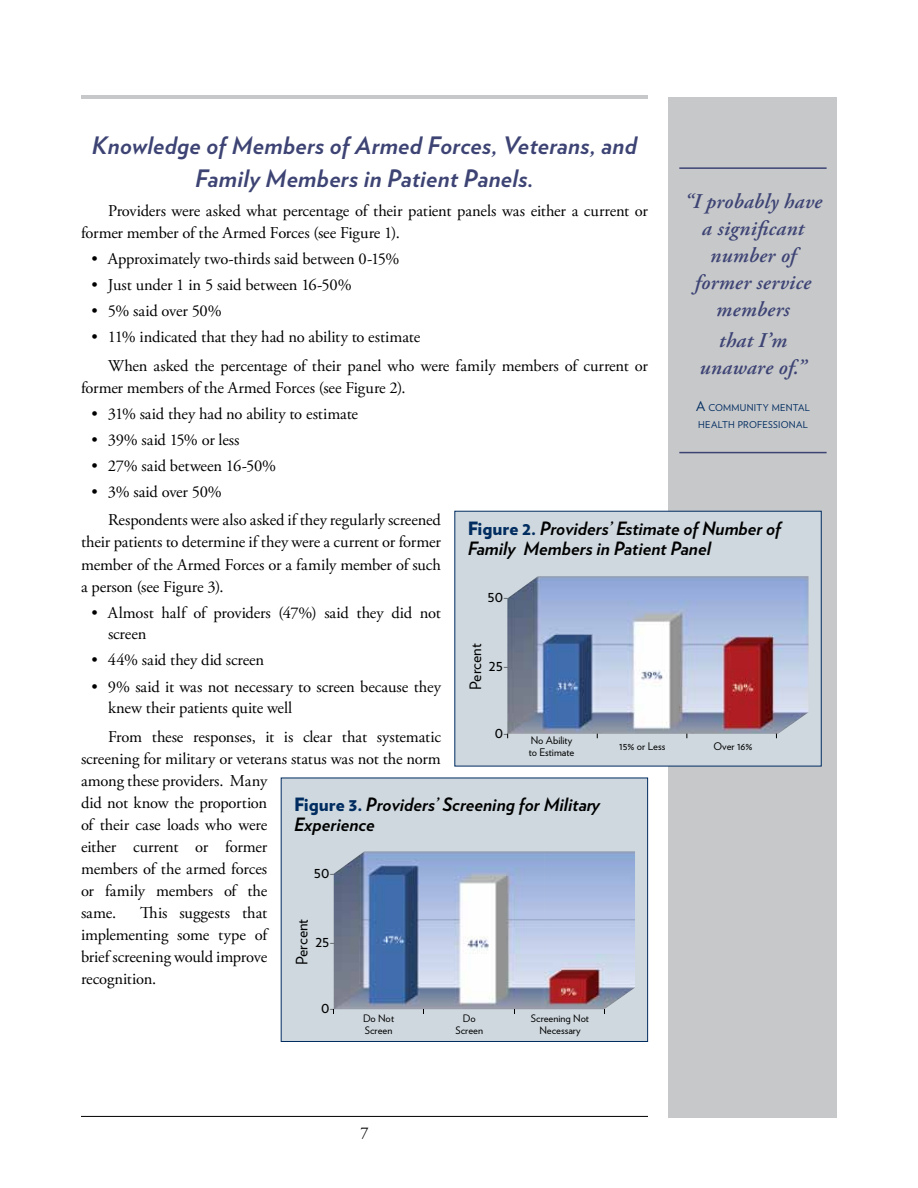
<style>
.page{position:relative;width:918px;height:1188px;background:#fff}
.page>*{position:absolute;margin:0;border:0;box-sizing:border-box;transform-origin:0 0}
.Subhead{font:italic 700 24px/33px "Verlag";letter-spacing:.01em;color:#3d4474;text-align:center}
.Pull_quote_small{font:italic 600 21px/27px "Adobe Garamond Pro";letter-spacing:.015em;color:#3d4474;text-align:center}
.t1{font:italic 700 18.3px/20.1px "Verlag";color:#000}
.Body_text{font:16.5px/22px "Adobe Garamond Pro";letter-spacing:-.01em;color:#000}
.body_text_indent_bul{font:16.5px/21.8px "Adobe Garamond Pro";letter-spacing:-.005em;color:#000}
.t2{font:15.75px "Verlag";letter-spacing:-.01em;color:#000}
.t3{font:10.5px/12.1px "Verlag";color:#000}
.t4{font:10.35px/12px "Verlag";color:#000;text-align:center}
.Quote_name{font:9.45px/16.5px "Verlag";letter-spacing:.025em;color:#002c60}
.s1{font-size:13.5px}
.s2{font-weight:900;font-style:normal;color:#002c60}
.s3{font-weight:200}
</style>
<div class="page">
<hr style="left:81px;top:1116px;width:567px;height:1px;background:#000">
<hr style="left:81px;top:95px;width:567px;height:3px;background:#c7c8ca">
<div style="left:669px;top:97px;width:168px;height:1021px;background:#c7c8ca"></div>
<hr style="left:679px;top:167px;width:148px;height:2px;background:#3d4474">
<hr style="left:679px;top:452px;width:148px;height:1px;background:#3d4474">
<div style="left:454px;top:511px;width:368px;height:255px;background:#ced8de;border:1px solid #002c60"></div>
<img style="left:507px;top:576px;width:302px;height:158px">
<div style="left:281px;top:778px;width:367px;height:264px;background:#ced8de;border:1px solid #002c60"></div>
<img style="left:334px;top:851px;width:301px;height:158px">
<p class="Subhead" style="left:92px;top:128px;width:547px">Knowledge of Members of Armed Forces, Veterans, and<br>Family Members in Patient Panels.</p>
<p class="Body_text" style="left:81px;top:200px;width:569px;text-indent:27px">Providers were asked what percentage of their patient panels was either a current or former member of the Armed Forces (see Figure 1).</p>
<p class="body_text_indent_bul" style="left:91px;top:248px;width:309px">• Approximately two-thirds said between 0-15%</p>
<p class="body_text_indent_bul" style="left:91px;top:274px;width:262px">• Just under 1 in 5 said between 16-50%</p>
<p class="body_text_indent_bul" style="left:91px;top:300px;width:132px">• 5% said over 50%</p>
<p class="body_text_indent_bul" style="left:91px;top:327px;width:330px">• 11% indicated that they had no ability to estimate</p>
<p class="Body_text" style="left:81px;top:355px;width:569px;text-indent:27px">When asked the percentage of their panel who were family members of current or former members of the Armed Forces (see Figure 2).</p>
<p class="body_text_indent_bul" style="left:91px;top:403px;width:268px">• 31% said they had no ability to estimate</p>
<p class="body_text_indent_bul" style="left:91px;top:429px;width:150px">• 39% said 15% or less</p>
<p class="body_text_indent_bul" style="left:91px;top:455px;width:186px">• 27% said between 16-50%</p>
<p class="body_text_indent_bul" style="left:91px;top:481px;width:132px">• 3% said over 50%</p>
<p class="Body_text" style="left:81px;top:510px;width:361px;text-align:justify;text-indent:27px">Respondents were also asked if they regularly screened their patients to determine if they were a current or former member of the Armed Forces or a family member of such a person (see Figure 3).</p>
<p class="body_text_indent_bul" style="left:108px;top:602px;width:334px;text-indent:-17px">• Almost half of providers (47%) said they did not screen</p>
<p class="body_text_indent_bul" style="left:91px;top:650px;width:174px">• 44% said they did screen</p>
<p class="body_text_indent_bul" style="left:108px;top:676px;width:334px;text-indent:-17px">• 9% said it was not necessary to screen because they knew their patients quite well</p>
<p class="Body_text" style="left:81px;top:726px;width:361px;text-indent:27px">From these responses, it is clear that systematic screening for military or veterans status was not the norm among these providers. Many<br>did not know the proportion<br>of their case loads who were<br>either current or former<br>members of the armed forces<br>or family members of the<br>same.</p>
<p class="Pull_quote_small" style="left:684px;top:188px;width:139px">“I probably have a significant number of former service members</p>
<p class="Pull_quote_small" style="left:700px;top:328px;width:108px">that I’m unaware of.”</p>
<p class="Quote_name" style="left:696px;top:399px;width:115px"><span class="s1">A</span> COMMUNITY MENTAL<br>HEALTH PROFESSIONAL</p>
<p class="t1" style="left:468px;top:518px;width:315px"><span class="s2">Figure 2.</span> Providers’ Estimate of Number of<br>Family Members in Patient Panel</p>
<p class="t2" style="left:487px;top:585px;width:22px">50<span class="s3">-</span></p>
<p class="t2" style="left:464px;top:690px;width:48px;rotate:-90deg">Percent</p>
<p class="t2" style="left:489px;top:654px;width:21px">25<span class="s3">-</span></p>
<p class="t2" style="left:495px;top:720px;width:15px">0<span class="s3">-</span></p>
<p class="t3" style="left:529px;top:734px;width:47px">No Ability to Estimate</p>
<p class="t3" style="left:619px;top:740px;width:48px">15% or Less</p>
<p class="t3" style="left:713px;top:740px;width:41px">Over 16%</p>
<p class="t1" style="left:294px;top:793px;width:307px"><span class="s2">Figure 3.</span> Providers’ Screening for Military<br>Experience</p>
<p class="t2" style="left:314px;top:860px;width:22px">50<span class="s3">-</span></p>
<p class="Body_text" style="left:81px;top:903px;width:188px;text-align:justify;text-indent:59px">This suggests that implementing some type of brief screening would improve recognition.</p>
<p class="t2" style="left:290px;top:965px;width:48px;rotate:-90deg">Percent</p>
<p class="t2" style="left:315px;top:929px;width:21px">25<span class="s3">-</span></p>
<p class="t2" style="left:321px;top:996px;width:15px">0<span class="s3">-</span></p>
<p class="t4" style="left:363px;top:1012px;width:33px;text-align:left">Do Not<br>Screen</p>
<p class="t4" style="left:456px;top:1012px;width:29px">Do<br>Screen</p>
<p class="Body_text" style="left:360px;top:1123px;width:10px">7</p>
<p class="t4" style="left:531px;top:1012px;width:60px">Screening Not<br>Necessary</p>
</div>
